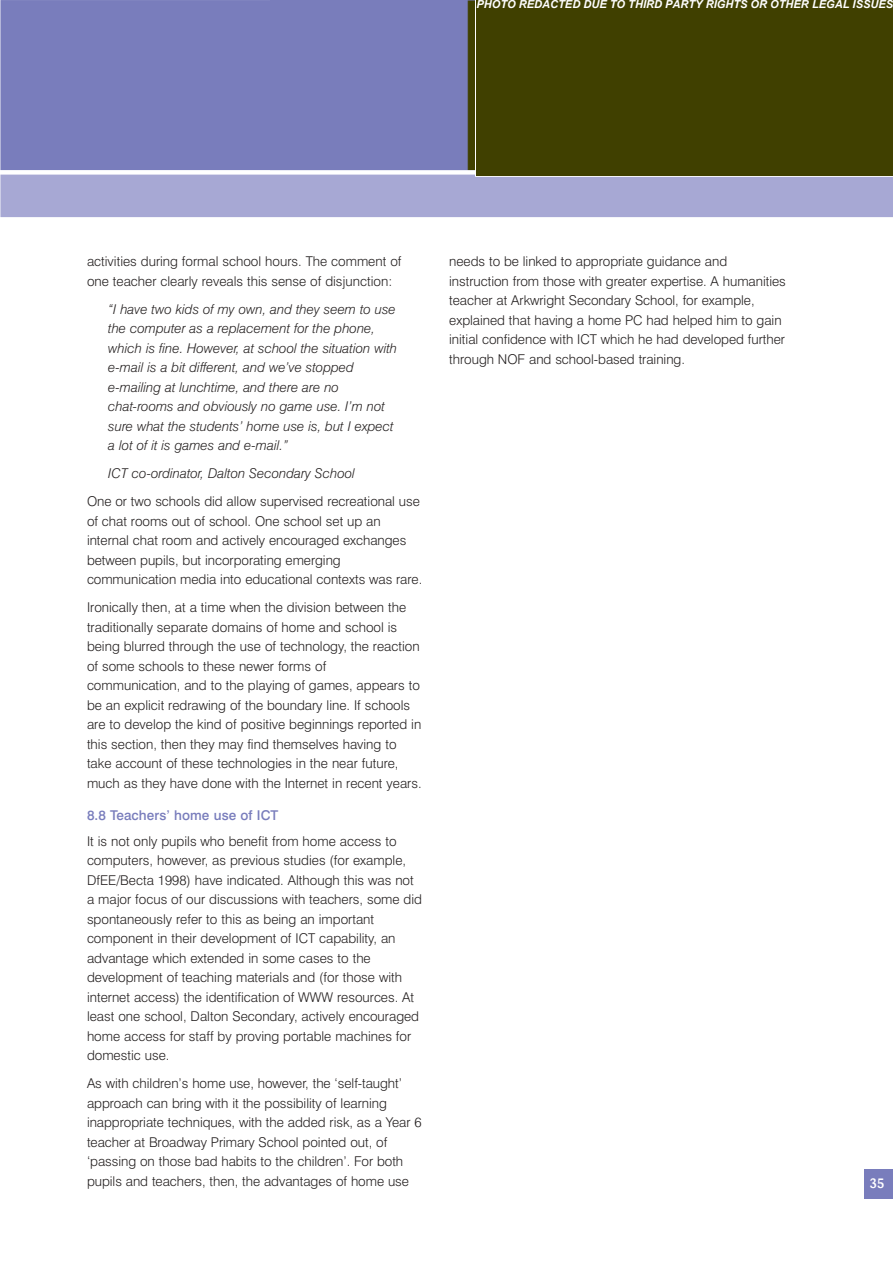
<style>
.page{position:relative;width:893px;height:1263px;background:#fff}
.page>*{position:absolute;margin:0;border:0;box-sizing:border-box;transform-origin:0 0}
.t1{font:300 13.5px/19.5px "Swiss 721 BT";color:#231f1f}
.t2{font:italic 300 13.5px/19.5px "Swiss 721 BT";color:#231f1f}
.t3{font:500 13.5px "Swiss 721 BT";letter-spacing:.005em;color:#797dbc}
.t4{font:500 13.5px "Barmeno";color:#fff}
.t5{font:italic 700 11.1px "Arial";color:#fff}
</style>
<div class="page">
<div style="left:0;top:0;width:270px;height:170px;background:#797dbc"></div>
<div style="left:270px;top:0;width:205px;height:170px;background:#797dbb"></div>
<div style="left:0;top:175px;width:892px;height:42px;background:#a7a8d4"></div>
<div style="left:864px;top:1169px;width:28px;height:30px;background:#797dbc"></div>
<div style="left:476px;top:0;width:416px;height:176px;background:#404000"></div>
<p class="t5" style="left:476px;top:-3px;width:418px">PHOTO REDACTED DUE TO THIRD PARTY RIGHTS OR OTHER LEGAL ISSUES</p>
<p class="t1" style="left:87px;top:253px;width:316px">activities during formal school hours. The comment of one teacher clearly reveals this sense of disjunction:</p>
<p class="t2" style="left:108px;top:300px;width:290px">“I have two kids of my own, and they seem to use the computer as a replacement for the phone, which is fine. However, at school the situation with e-mail is a bit different, and we’ve stopped e-mailing at lunchtime, and there are no chat-rooms and obviously no game use. I’m not sure what the students’ home use is, but I expect a lot of it is games and e-mail.”</p>
<p class="t2" style="left:108px;top:465px;width:248px">ICT co-ordinator, Dalton Secondary School</p>
<p class="t1" style="left:87px;top:493px;width:337px">One or two schools did allow supervised recreational use of chat rooms out of school. One school set up an internal chat room and actively encouraged exchanges between pupils, but incorporating emerging communication media into educational contexts was rare.</p>
<p class="t1" style="left:87px;top:599px;width:336px">Ironically then, at a time when the division between the traditionally separate domains of home and school is being blurred through the use of technology, the reaction of some schools to these newer forms of communication, and to the playing of games, appears to be an explicit redrawing of the boundary line. If schools are to develop the kind of positive beginnings reported in this section, then they may find themselves having to take account of these technologies in the near future, much as they have done with the Internet in recent years.</p>
<p class="t3" style="left:87px;top:810px;width:193px">8.8 Teachers’ home use of ICT</p>
<p class="t1" style="left:87px;top:832px;width:336px">It is not only pupils who benefit from home access to computers, however, as previous studies (for example, DfEE/Becta 1998) have indicated. Although this was not a major focus of our discussions with teachers, some did spontaneously refer to this as being an important component in their development of ICT capability, an advantage which extended in some cases to the development of teaching materials and (for those with internet access) the identification of WWW resources. At least one school, Dalton Secondary, actively encouraged home access for staff by proving portable machines for domestic use.</p>
<p class="t1" style="left:87px;top:1075px;width:336px">As with children’s home use, however, the ‘self-taught’ approach can bring with it the possibility of learning inappropriate techniques, with the added risk, as a Year 6 teacher at Broadway Primary School pointed out, of ‘passing on those bad habits to the children’. For both pupils and teachers, then, the advantages of home use</p>
<p class="t1" style="left:449px;top:253px;width:338px">needs to be linked to appropriate guidance and instruction from those with greater expertise. A humanities teacher at Arkwright Secondary School, for example, explained that having a home PC had helped him to gain initial confidence with ICT which he had developed further through NOF and school-based training.</p>
<p class="t4" style="left:869px;top:1177px;width:16px">35</p>
</div>
